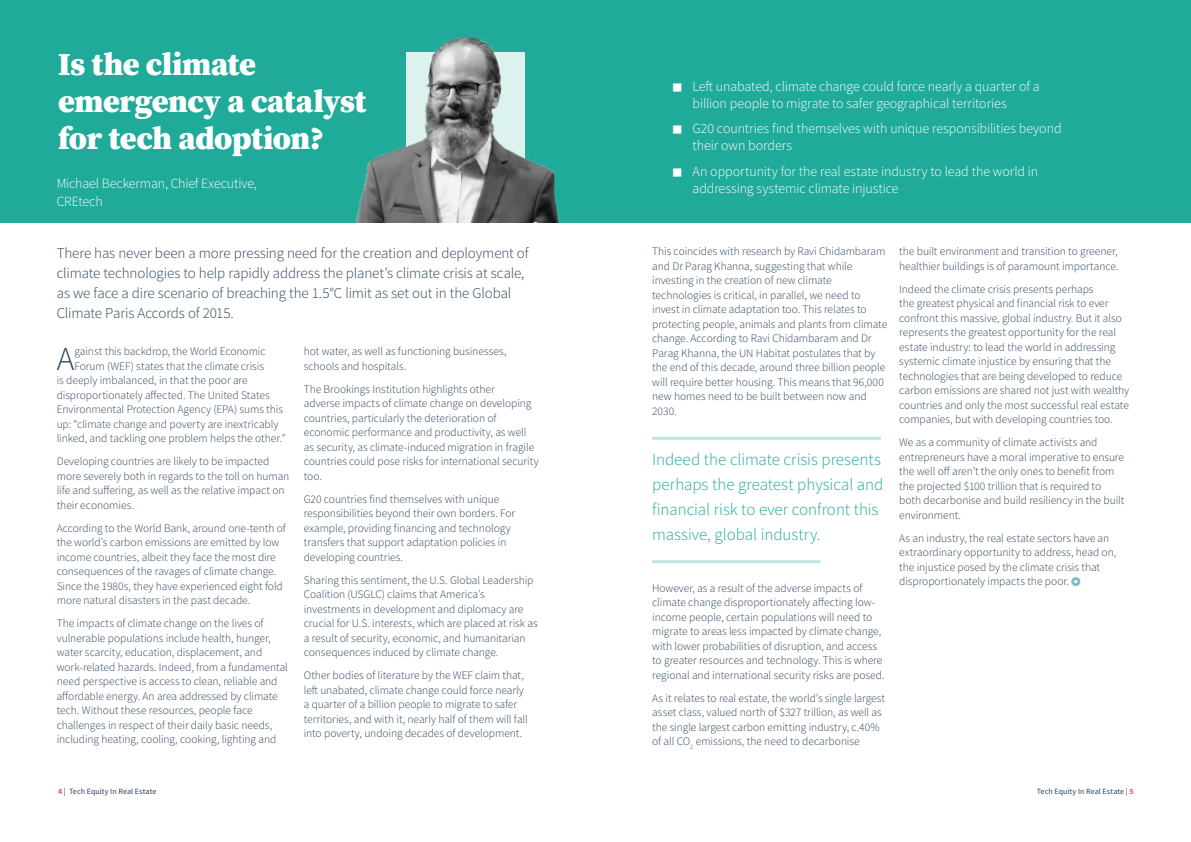
<style>
.page{position:relative;width:1191px;height:842px;background:#fff}
.page>*{position:absolute;margin:0;border:0;box-sizing:border-box;transform-origin:0 0}
.t1{font:33.5px "Source Sans Variable";color:#2c4359}
.t2{font:32px/37px "Source Serif Variable";letter-spacing:-.015em;color:#fff}
.t3{font:17px/25px "Source Sans Variable";letter-spacing:-.005em;color:#20aa9a}
.t4{font:15px/20px "Source Sans Variable";letter-spacing:-.01em;color:#2c4359}
.t5{font:14px/17px "Source Sans Variable";letter-spacing:-.01em;color:#fff}
.t6{font:300 14px/18px "Source Sans Pro";letter-spacing:-.015em;color:#fff}
.t7{font:11.5px/14.5px "Source Sans Variable";letter-spacing:-.005em;color:#2c4359}
.t8{font:8px "Source Sans Pro";letter-spacing:.01em;color:#2c4359}
.s1{font-size:10px}
.s2{font-weight:700;color:#e85284}
</style>
<div class="page">
<hr style="left:652px;top:437px;width:229px;height:3px;background:#bce6e1">
<hr style="left:652px;top:560px;width:168px;height:3px;background:#bce6e1">
<div style="left:0;top:0;width:1191px;height:223px;background:#20aa9a"></div>
<img style="left:355px;top:37px;width:205px;height:186px">
<h2 class="t2" style="left:58px;top:46px;width:310px">Is the climate emergency a catalyst for tech adoption?</h2>
<p class="t6" style="left:57px;top:174px;width:202px">Michael Beckerman, Chief Executive,<br>CREtech</p>
<h2 class="t2" style="left:58px;top:56px;width:241px">Is affordability a barrier to tech adoption?</h2>
<p class="t6" style="left:66px;top:174px;width:162px">elanie L ech, Chief Executive,</p>
<p class="t4" style="left:57px;top:243px;width:473px">There has never been a more pressing need for the creation and deployment of climate technologies to help rapidly address the planet’s climate crisis at scale, as we face a dire scenario of breaching the 1.5°C limit as set out in the Global Climate Paris Accords of 2015.</p>
<h1 class="t1" style="left:57px;top:338px;width:19px">A</h1>
<p class="t7" style="left:74px;top:344px;width:193px">gainst this backdrop, the World Economic</p>
<p class="t7" style="left:304px;top:344px;width:204px">hot water, as well as functioning businesses, schools and hospitals.</p>
<p class="t7" style="left:304px;top:382px;width:236px">The Brookings Institution highlights other<br>adverse impacts of climate change on developing countries, particularly the deterioration of economic performance and productivity, as well as security, as climate-induced migration in fragile countries could pose risks for international security too.</p>
<p class="t7" style="left:304px;top:492px;width:213px">G20 countries find themselves with unique responsibilities beyond their own borders. For example, providing financing and technology transfers that support adaptation policies in developing countries.</p>
<p class="t7" style="left:304px;top:573px;width:235px">Sharing this sentiment, the U.S. Global Leadership Coalition (USGLC) claims that America’s investments in development and diplomacy are crucial for U.S. interests, which are placed at risk as a result of security, economic, and humanitarian consequences induced by climate change.</p>
<p class="t7" style="left:304px;top:668px;width:226px">Other bodies of literature by the WEF claim that, left unabated, climate change could force nearly a quarter of a billion people to migrate to safer territories, and with it, nearly half of them will fall into poverty, undoing decades of development.</p>
<p class="t7" style="left:74px;top:359px;width:191px">Forum (WEF) states that the climate crisis</p>
<p class="t7" style="left:57px;top:373px;width:192px">is deeply imbalanced, in that the poor are</p>
<p class="t7" style="left:57px;top:388px;width:214px">disproportionately affected. The United States</p>
<p class="t7" style="left:57px;top:402px;width:228px">Environmental Protection Agency (EPA) sums this</p>
<p class="t7" style="left:57px;top:417px;width:223px">up: “climate change and poverty are inextricably</p>
<p class="t7" style="left:57px;top:431px;width:230px">linked, and tackling one problem helps the other.”</p>
<p class="t7" style="left:57px;top:454px;width:234px">Developing countries are likely to be impacted more severely both in regards to the toll on human life and suffering, as well as the relative impact on their economies.</p>
<p class="t7" style="left:57px;top:521px;width:231px">According to the World Bank, around one-tenth of the world’s carbon emissions are emitted by low income countries, albeit they face the most dire consequences of the ravages of climate change.<br>Since the 1980s, they have experienced eight fold more natural disasters in the past decade.</p>
<p class="t7" style="left:57px;top:616px;width:233px">The impacts of climate change on the lives of vulnerable populations include health, hunger, water scarcity, education, displacement, and work-related hazards. Indeed, from a fundamental need perspective is access to clean, reliable and affordable energy. An area addressed by climate tech. Without these resources, people face challenges in respect of their daily basic needs, including heating, cooling, cooking, lighting and</p>
<p class="t5" style="left:692px;top:78px;width:349px;text-indent:-20px"><span class="s1">■</span> Left unabated, climate change could force nearly a quarter of a billion people to migrate to safer geographical territories</p>
<p class="t5" style="left:692px;top:120px;width:370px;text-indent:-20px"><span class="s1">■</span> G20 countries find themselves with unique responsibilities beyond their own borders</p>
<p class="t5" style="left:692px;top:163px;width:347px;text-indent:-20px"><span class="s1">■</span> An opportunity for the real estate industry to lead the world in addressing systemic climate injustice</p>
<p class="t5" style="left:673px;top:100px;width:288px"><span class="s1">■</span> Vestibulum id ligula porta felis euismod semper.</p>
<p class="t5" style="left:673px;top:126px;width:373px"><span class="s1">■</span> Nullam quis risus eget urna mollis ornare vel eu leo. Cras mattis</p>
<p class="t5" style="left:692px;top:168px;width:335px;text-indent:-20px"><span class="s1">■</span> Aenean eu leo quam. Pellentesque ornare sem lacinia quam venenatis vestibulum. Integer posuere erat a ante.</p>
<p class="t7" style="left:652px;top:244px;width:236px">This coincides with research by Ravi Chidambaram and Dr Parag Khanna, suggesting that while investing in the creation of new climate technologies is critical, in parallel, we need to invest in climate adaptation too. This relates to protecting people, animals and plants from climate change. According to Ravi Chidambaram and Dr Parag Khanna, the UN Habitat postulates that by the end of this decade, around three billion people will require better housing. This means that 96,000 new homes need to be built between now and 2030.</p>
<h3 class="t3" style="left:652px;top:447px;width:233px">Indeed the climate crisis presents perhaps the greatest physical and financial risk to ever confront this massive, global industry.</h3>
<p class="t7" style="left:652px;top:581px;width:234px">However, as a result of the adverse impacts of climate change disproportionately affecting low&shy;income people, certain populations will need to migrate to areas less impacted by climate change, with lower probabilities of disruption, and access to greater resources and technology. This is where regional and international security risks are posed.</p>
<p class="t7" style="left:652px;top:691px;width:234px">As it relates to real estate, the world’s single largest asset class, valued north of $327 trillion, as well as the single largest carbon emitting industry, c.40% of all CO<sub>2</sub> emissions, the need to decarbonise</p>
<p class="t7" style="left:899px;top:244px;width:221px">the built environment and transition to greener, healthier buildings is of paramount importance.</p>
<p class="t7" style="left:899px;top:282px;width:231px">Indeed the climate crisis presents perhaps<br>the greatest physical and financial risk to ever confront this massive, global industry. But it also represents the greatest opportunity for the real estate industry: to lead the world in addressing systemic climate injustice by ensuring that the technologies that are being developed to reduce carbon emissions are shared not just with wealthy countries and only the most successful real estate companies, but with developing countries too.</p>
<p class="t7" style="left:899px;top:435px;width:226px">We as a community of climate activists and entrepreneurs have a moral imperative to ensure the well off aren’t the only ones to benefit from the projected $100 trillion that is required to both decarbonise and build resiliency in the built environment.</p>
<p class="t7" style="left:899px;top:531px;width:218px">As an industry, the real estate sectors have an extraordinary opportunity to address, head on, the injustice posed by the climate crisis that disproportionately impacts the poor.</p>
<p class="t8" style="left:58px;top:787px;width:100px"><span class="s2">4</span> | Tech Equity In Real Estate</p>
<p class="t8" style="left:1036px;top:787px;width:98px">Tech Equity In Real Estate | <span class="s2">5</span></p>
</div>
